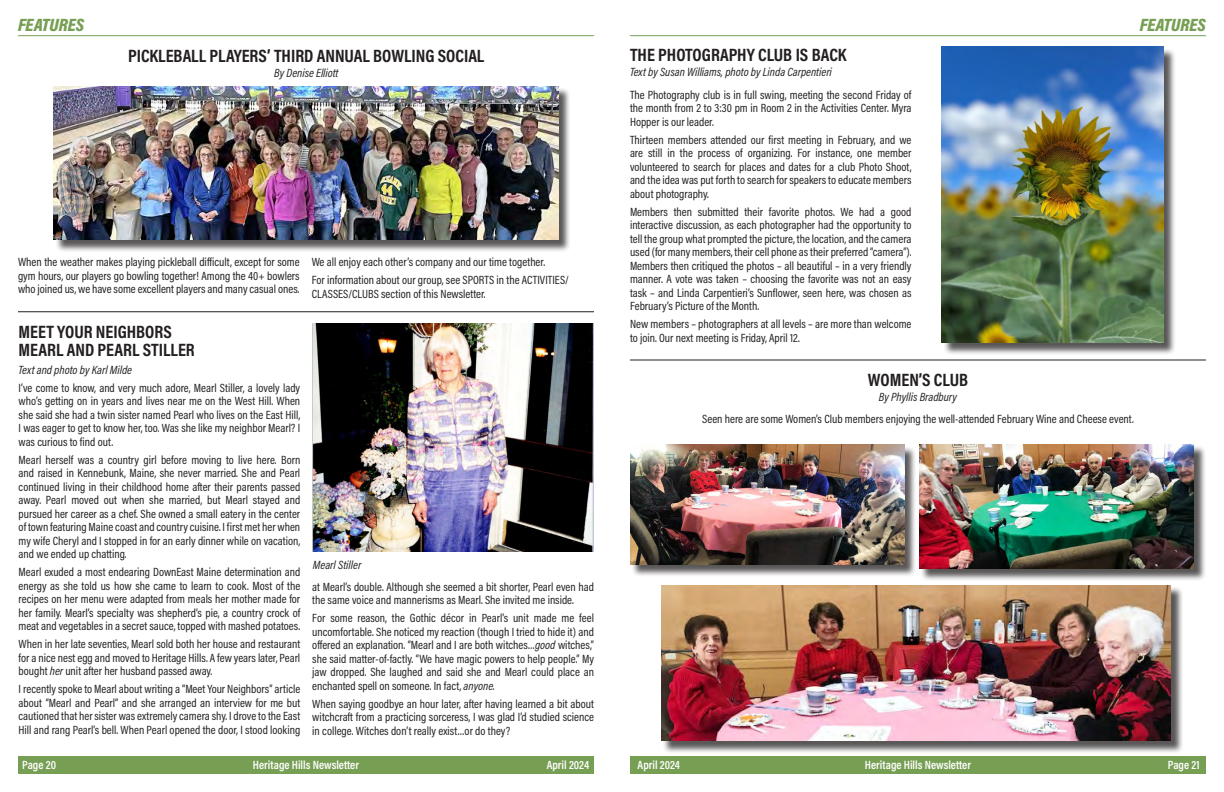
<style>
.page{position:relative;width:1224px;height:792px;background:#fff}
.page>*{position:absolute;margin:0;border:0;box-sizing:border-box;transform-origin:0 0}
.t1{font:700 18px/18px "Acumin Pro Cond";color:#231f20}
.t2{font:italic 900 18px "Acumin Pro Cond";color:#779f54}
.t3{font:12px/13.5px "Acumin Pro Cond";color:#231f20;text-align:justify}
.t4{font:italic 12px "Acumin Pro Cond";color:#231f20}
.t5{font:600 12px "Acumin Pro Cond";color:#fff}
.s1{font-style:italic}
</style>
<div class="page">
<div style="left:18px;top:756px;width:576px;height:18px;background:#779f54"></div>
<div style="left:630px;top:756px;width:576px;height:18px;background:#779f54"></div>
<hr style="left:630px;top:35px;width:576px;height:1px;background:#779f54">
<hr style="left:18px;top:35px;width:576px;height:1px;background:#779f54">
<hr style="left:18px;top:312px;width:576px;height:1px;background:#231f20">
<div style="left:55px;top:88px;width:516px;height:165px;background:#231f20;opacity:.75"></div>
<img style="left:54px;top:86px;width:504px;height:154px">
<div style="left:943px;top:48px;width:233px;height:307px;background:#231f20;opacity:.75"></div>
<img style="left:942px;top:47px;width:222px;height:296px">
<hr style="left:630px;top:360px;width:576px;height:1px;background:#231f20">
<div style="left:663px;top:586px;width:520px;height:168px;background:#231f20;opacity:.75"></div>
<img style="left:661px;top:585px;width:510px;height:156px">
<div style="left:920px;top:445px;width:286px;height:136px;background:#231f20;opacity:.75"></div>
<img style="left:919px;top:444px;width:274px;height:125px">
<div style="left:631px;top:446px;width:286px;height:131px;background:#231f20;opacity:.75"></div>
<img style="left:630px;top:445px;width:274px;height:120px">
<img style="left:312px;top:324px;width:281px;height:228px">
<h1 class="t2" style="left:18px;top:13px;width:68px">FEATURES</h1>
<h1 class="t2" style="left:1140px;top:13px;width:68px">FEATURES</h1>
<h1 class="t1" style="left:128px;top:46px;width:358px">PICKLEBALL PLAYERS’ THIRD ANNUAL BOWLING SOCIAL</h1>
<p class="t4" style="left:274px;top:65px;width:66px">By Denise Elliott</p>
<p class="t3" style="left:18px;top:255px;width:283px">When the weather makes playing pickleball difficult, except for some gym hours, our players go bowling together! Among the 40+ bowlers who joined us, we have some excellent players and many casual ones.</p>
<p class="t3" style="left:312px;top:253px;width:259px;line-height:18px">We all enjoy each other’s company and our time together.<br>For information about our group, see SPORTS in the ACTIVITIES/</p>
<p class="t3" style="left:312px;top:287px;width:175px">CLASSES/CLUBS section of this Newsletter.</p>
<h1 class="t1" style="left:19px;top:322px;width:178px">MEET YOUR NEIGHBORS<br>MEARL AND PEARL STILLER</h1>
<p class="t4" style="left:19px;top:362px;width:115px">Text and photo by Karl Milde</p>
<p class="t3" style="left:19px;top:381px;width:283px">I’ve come to know, and very much adore, Mearl Stiller, a lovely lady who’s getting on in years and lives near me on the West Hill. When she said she had a twin sister named Pearl who lives on the East Hill, I was eager to get to know her, too. Was she like my neighbor Mearl? I was curious to find out.</p>
<p class="t3" style="left:19px;top:453px;width:283px">Mearl herself was a country girl before moving to live here. Born and raised in Kennebunk, Maine, she never married. She and Pearl continued living in their childhood home after their parents passed away. Pearl moved out when she married, but Mearl stayed and pursued her career as a chef. She owned a small eatery in the center of town featuring Maine coast and country cuisine. I first met her when my wife Cheryl and I stopped in for an early dinner while on vacation, and we ended up chatting.</p>
<p class="t3" style="left:19px;top:565px;width:283px">Mearl exuded a most endearing DownEast Maine determination and energy as she told us how she came to learn to cook. Most of the recipes on her menu were adapted from meals her mother made for her family. Mearl’s specialty was shepherd’s pie, a country crock of meat and vegetables in a secret sauce, topped with mashed potatoes.</p>
<p class="t3" style="left:19px;top:637px;width:283px">When in her late seventies, Mearl sold both her house and restaurant for a nice nest egg and moved to Heritage Hills. A few years later, Pearl bought <span class="s1">her</span> unit after her husband passed away.</p>
<p class="t3" style="left:19px;top:682px;width:283px">I recently spoke to Mearl about writing a “Meet Your Neighbors” article about “Mearl and Pearl” and she arranged an interview for me but cautioned that her sister was extremely camera shy. I drove to the East Hill and rang Pearl’s bell. When Pearl opened the door, I stood looking</p>
<p class="t4" style="left:313px;top:557px;width:50px">Mearl Stiller</p>
<p class="t3" style="left:312px;top:580px;width:283px">at Mearl’s double. Although she seemed a bit shorter, Pearl even had the same voice and mannerisms as Mearl. She invited me inside.</p>
<p class="t3" style="left:312px;top:611px;width:283px">For some reason, the Gothic décor in Pearl’s unit made me feel uncomfortable. She noticed my reaction (though I tried to hide it) and offered an explanation. “Mearl and I are both witches…<span class="s1">good</span> witches,” she said matter-of-factly. “We have magic powers to help people.” My jaw dropped. She laughed and said she and Mearl could place an enchanted spell on someone. In fact, <span class="s1">anyone.</span></p>
<p class="t3" style="left:312px;top:697px;width:283px">When saying goodbye an hour later, after having learned a bit about witchcraft from a practicing sorceress, I was glad I’d studied science in college. Witches don’t really exist…or do they?</p>
<h1 class="t1" style="left:630px;top:46px;width:218px">THE PHOTOGRAPHY CLUB IS BACK</h1>
<p class="t4" style="left:630px;top:64px;width:203px">Text by Susan Williams, photo by Linda Carpentieri</p>
<p class="t3" style="left:630px;top:88px;width:283px">The Photography club is in full swing, meeting the second Friday of the month from 2 to 3:30 pm in Room 2 in the Activities Center. Myra Hopper is our leader.</p>
<p class="t3" style="left:630px;top:133px;width:283px">Thirteen members attended our first meeting in February, and we are still in the process of organizing. For instance, one member volunteered to search for places and dates for a club Photo Shoot, and the idea was put forth to search for speakers to educate members about photography.</p>
<p class="t3" style="left:630px;top:205px;width:283px">Members then submitted their favorite photos. We had a good interactive discussion, as each photographer had the opportunity to tell the group what prompted the picture, the location, and the camera used (for many members, their cell phone as their preferred “camera”).<br>Members then critiqued the photos – all beautiful – in a very friendly manner. A vote was taken – choosing the favorite was not an easy task – and Linda Carpentieri’s Sunflower, seen here, was chosen as February’s Picture of the Month.</p>
<p class="t3" style="left:630px;top:317px;width:283px">New members – photographers at all levels – are more than welcome to join. Our next meeting is Friday, April 12.</p>
<h1 class="t1" style="left:868px;top:371px;width:102px">WOMEN’S CLUB</h1>
<p class="t4" style="left:879px;top:389px;width:80px">By Phyllis Bradbury</p>
<p class="t3" style="left:702px;top:412px;width:433px">Seen here are some Women’s Club members enjoying the well-attended February Wine and Cheese event.</p>
<p class="t5" style="left:22px;top:757px;width:35px">Page 20</p>
<p class="t5" style="left:253px;top:757px;width:108px">Heritage Hills Newsletter</p>
<p class="t5" style="left:547px;top:757px;width:44px">April 2024</p>
<p class="t5" style="left:638px;top:757px;width:44px">April 2024</p>
<p class="t5" style="left:865px;top:757px;width:108px">Heritage Hills Newsletter</p>
<p class="t5" style="left:1168px;top:757px;width:33px">Page 21</p>
</div>
